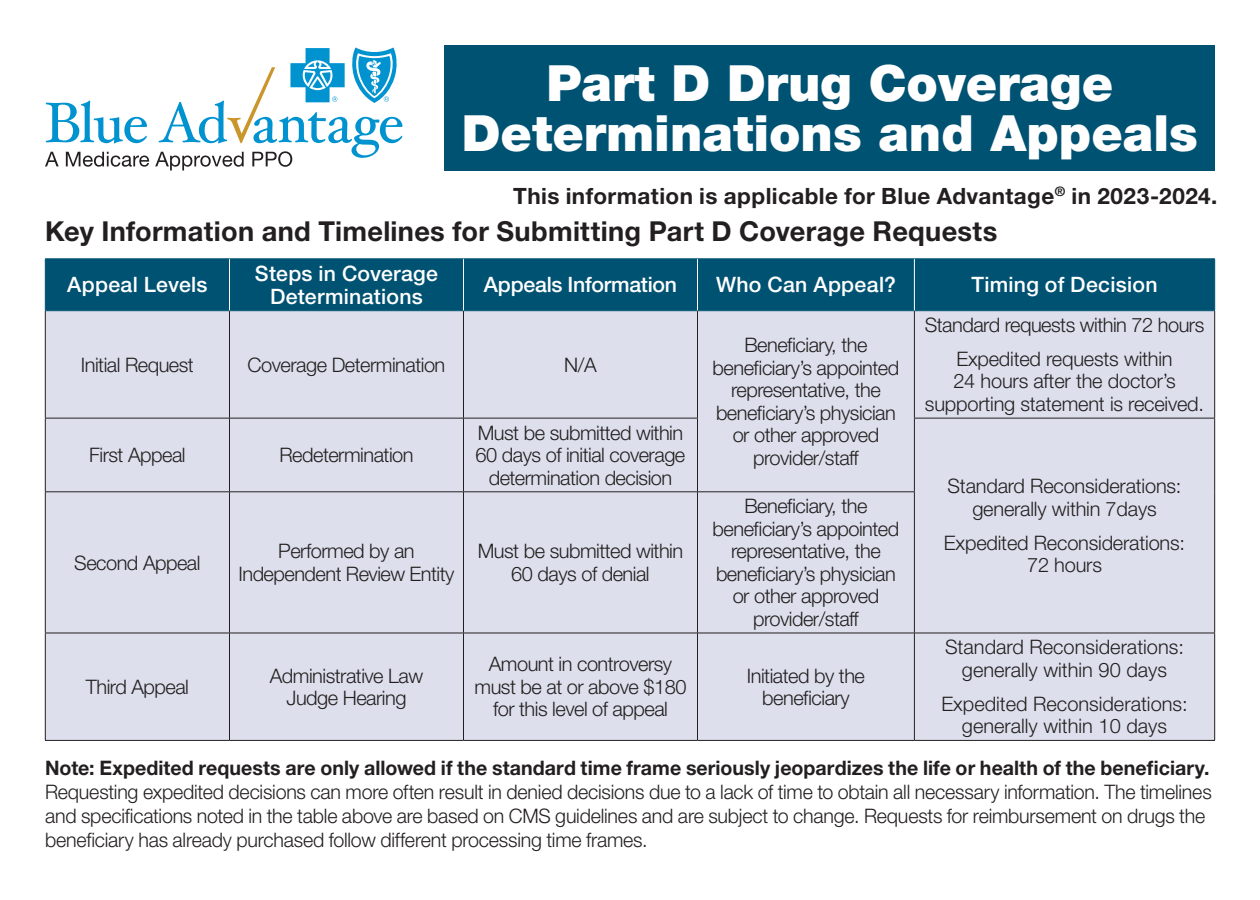
<style>
.page{position:relative;width:1260px;height:900px;background:#fff}
.page>*{position:absolute;margin:0;border:0;box-sizing:border-box;transform-origin:0 0}
.t1{font:900 50px/50px "Helvetica Neue LT Std";color:#fff;text-align:center}
.t2{font:700 27.5px "Helvetica Neue LT Std";letter-spacing:.01em;color:#231f20}
.t3{font:700 22.5px "Helvetica Neue LT Std";letter-spacing:.02em;color:#231f20}
.heading_2{font:500 21.25px/22.5px "Helvetica Neue LT Std";letter-spacing:.01em;color:#fff;text-align:center}
.heading_2-2{font:500 21.25px "Helvetica Neue LT Std";letter-spacing:-.01em;color:#fff}
.t4{font:300 20px/22.5px "Helvetica Neue LT Std";letter-spacing:-.025em;color:#231f20;text-align:center}
.t5{font:300 20px/22.5px "Helvetica Neue LT Std";color:#231f20;text-align:center}
.s1{font-weight:700}
</style>
<div class="page">
<div style="left:445px;top:45px;width:770px;height:126px;background:#005273"></div>
<svg style="left:46px;top:101px;width:101px;height:42px"></svg>
<svg style="left:45px;top:152px;width:14px;height:14px"></svg>
<svg style="left:66px;top:152px;width:83px;height:15px"></svg>
<svg style="left:155px;top:47px;width:247px;height:124px"></svg>
<div style="left:46px;top:259px;width:1168px;height:52px;background:#005273"></div>
<div style="left:46px;top:311px;width:1168px;height:429px;background:#dde0ec"></div>
<hr style="left:45px;top:311px;width:1px;height:107px;background:#231f20">
<hr style="left:229px;top:311px;width:1px;height:107px;background:#231f20">
<hr style="left:463px;top:311px;width:1px;height:107px;background:#231f20">
<hr style="left:697px;top:311px;width:1px;height:107px;background:#231f20">
<hr style="left:914px;top:311px;width:1px;height:107px;background:#231f20">
<hr style="left:1214px;top:311px;width:1px;height:107px;background:#231f20">
<hr style="left:45px;top:418px;width:185px;height:1px;background:#231f20">
<hr style="left:45px;top:418px;width:1px;height:73px;background:#231f20">
<hr style="left:230px;top:418px;width:234px;height:1px;background:#231f20">
<hr style="left:229px;top:418px;width:1px;height:73px;background:#231f20">
<hr style="left:463px;top:418px;width:235px;height:1px;background:#231f20">
<hr style="left:463px;top:418px;width:1px;height:73px;background:#231f20">
<hr style="left:697px;top:418px;width:1px;height:73px;background:#231f20">
<hr style="left:914px;top:418px;width:301px;height:1px;background:#231f20">
<hr style="left:914px;top:418px;width:1px;height:73px;background:#231f20">
<hr style="left:1214px;top:418px;width:1px;height:74px;background:#231f20">
<hr style="left:45px;top:491px;width:185px;height:1px;background:#231f20">
<hr style="left:45px;top:492px;width:1px;height:141px;background:#231f20">
<hr style="left:230px;top:491px;width:234px;height:1px;background:#231f20">
<hr style="left:229px;top:492px;width:1px;height:141px;background:#231f20">
<hr style="left:463px;top:491px;width:234px;height:1px;background:#231f20">
<hr style="left:463px;top:492px;width:1px;height:141px;background:#231f20">
<hr style="left:698px;top:491px;width:217px;height:1px;background:#231f20">
<hr style="left:697px;top:492px;width:1px;height:141px;background:#231f20">
<hr style="left:914px;top:492px;width:1px;height:141px;background:#231f20">
<hr style="left:1214px;top:492px;width:1px;height:141px;background:#231f20">
<hr style="left:45px;top:633px;width:185px;height:1px;background:#231f20">
<hr style="left:45px;top:633px;width:1px;height:107px;background:#231f20">
<hr style="left:230px;top:633px;width:234px;height:1px;background:#231f20">
<hr style="left:229px;top:633px;width:1px;height:107px;background:#231f20">
<hr style="left:463px;top:633px;width:234px;height:1px;background:#231f20">
<hr style="left:463px;top:633px;width:1px;height:107px;background:#231f20">
<hr style="left:698px;top:633px;width:216px;height:1px;background:#231f20">
<hr style="left:697px;top:633px;width:1px;height:107px;background:#231f20">
<hr style="left:914px;top:633px;width:301px;height:1px;background:#231f20">
<hr style="left:914px;top:633px;width:1px;height:107px;background:#231f20">
<hr style="left:1214px;top:633px;width:1px;height:107px;background:#231f20">
<hr style="left:45px;top:740px;width:185px;height:1px;background:#231f20">
<hr style="left:230px;top:740px;width:234px;height:1px;background:#231f20">
<hr style="left:463px;top:740px;width:234px;height:1px;background:#231f20">
<hr style="left:698px;top:740px;width:216px;height:1px;background:#231f20">
<hr style="left:914px;top:740px;width:301px;height:1px;background:#231f20">
<hr style="left:45px;top:258px;width:185px;height:1px;background:#005273">
<hr style="left:45px;top:259px;width:1px;height:51px;background:#005273">
<hr style="left:230px;top:258px;width:234px;height:1px;background:#005273">
<hr style="left:463px;top:258px;width:234px;height:1px;background:#005273">
<hr style="left:698px;top:258px;width:216px;height:1px;background:#005273">
<hr style="left:914px;top:258px;width:301px;height:1px;background:#005273">
<hr style="left:1214px;top:259px;width:1px;height:51px;background:#005273">
<hr style="left:45px;top:310px;width:185px;height:1px;background:#005273">
<hr style="left:230px;top:310px;width:234px;height:1px;background:#005273">
<hr style="left:463px;top:310px;width:234px;height:1px;background:#005273">
<hr style="left:698px;top:310px;width:216px;height:1px;background:#005273">
<hr style="left:914px;top:310px;width:301px;height:1px;background:#005273">
<hr style="left:229px;top:259px;width:1px;height:51px;background:#fff">
<hr style="left:463px;top:259px;width:1px;height:51px;background:#fff">
<hr style="left:697px;top:259px;width:1px;height:51px;background:#fff">
<hr style="left:914px;top:259px;width:1px;height:51px;background:#fff">
<p class="t1" style="left:462px;top:58px;width:738px">Part D Drug Coverage<br>Determinations and Appeals</p>
<p class="t3" style="left:513px;top:182px;width:706px">This information is applicable for Blue Advantage<sup>®</sup> in 2023-2024.</p>
<p class="t2" style="left:45px;top:214px;width:954px">Key Information and Timelines for Submitting Part D Coverage Requests</p>
<p class="heading_2" style="left:67px;top:273px;width:142px">Appeal Levels</p>
<p class="heading_2" style="left:255px;top:262px;width:185px">Steps in Coverage<br>Determinations</p>
<p class="heading_2-2" style="left:484px;top:272px;width:195px">Appeals Information</p>
<p class="heading_2" style="left:716px;top:273px;width:181px">Who Can Appeal?</p>
<p class="heading_2" style="left:972px;top:273px;width:187px">Timing of Decision</p>
<p class="t4" style="left:925px;top:313px;width:281px">Standard requests within 72 hours</p>
<p class="t4" style="left:925px;top:347px;width:281px">Expedited requests within<br>24 hours after the doctor’s supporting statement is received.</p>
<p class="t4" style="left:713px;top:333px;width:188px">Beneficiary, the beneficiary’s appointed representative, the beneficiary’s physician or other approved provider/staff</p>
<p class="t4" style="left:81px;top:353px;width:114px">Initial Request</p>
<p class="t4" style="left:248px;top:353px;width:199px">Coverage Determination</p>
<p class="t4" style="left:564px;top:353px;width:34px">N/A</p>
<p class="t4" style="left:476px;top:421px;width:211px">Must be submitted within<br>60 days of initial coverage determination decision</p>
<p class="t4" style="left:89px;top:443px;width:98px">First Appeal</p>
<p class="t4" style="left:279px;top:443px;width:136px">Redetermination</p>
<p class="t4" style="left:948px;top:475px;width:235px">Standard Reconsiderations: generally within 7days</p>
<p class="t4" style="left:944px;top:531px;width:243px">Expedited Reconsiderations:</p>
<p class="t4" style="left:713px;top:495px;width:188px">Beneficiary, the beneficiary’s appointed representative, the beneficiary’s physician or other approved provider/staff</p>
<p class="t4" style="left:239px;top:540px;width:218px">Performed by an<br>Independent Review Entity</p>
<p class="t4" style="left:478px;top:540px;width:207px">Must be submitted within<br>60 days of denial</p>
<p class="t4" style="left:74px;top:551px;width:128px">Second Appeal</p>
<p class="t4" style="left:1027px;top:553px;width:76px">72 hours</p>
<p class="t5" style="left:945px;top:636px;width:240px">Standard Reconsiderations: generally within 90 days</p>
<p class="t5" style="left:941px;top:692px;width:248px">Expedited Reconsiderations: generally within 10 days</p>
<p class="t4" style="left:45px;top:756px;width:1168px;line-height:24px;text-align:left"><span class="s1">Note: Expedited requests are only allowed if the standard time frame seriously jeopardizes the life or health of the beneficiary.<br></span>Requesting expedited decisions can more often result in denied decisions due to a lack of time to obtain all necessary information. The timelines and specifications noted in the table above are based on CMS guidelines and are subject to change. Requests for reimbursement on drugs the beneficiary has already purchased follow different processing time frames.</p>
<p class="t4" style="left:475px;top:653px;width:213px">Amount in controversy must be at or above $180 for this level of appeal</p>
<p class="t4" style="left:747px;top:664px;width:120px">Initiated by the beneficiary</p>
<p class="t4" style="left:270px;top:664px;width:155px">Administrative Law</p>
<p class="t4" style="left:287px;top:686px;width:121px">Judge Hearing</p>
<p class="t4" style="left:86px;top:675px;width:105px">Third Appeal</p>
</div>
